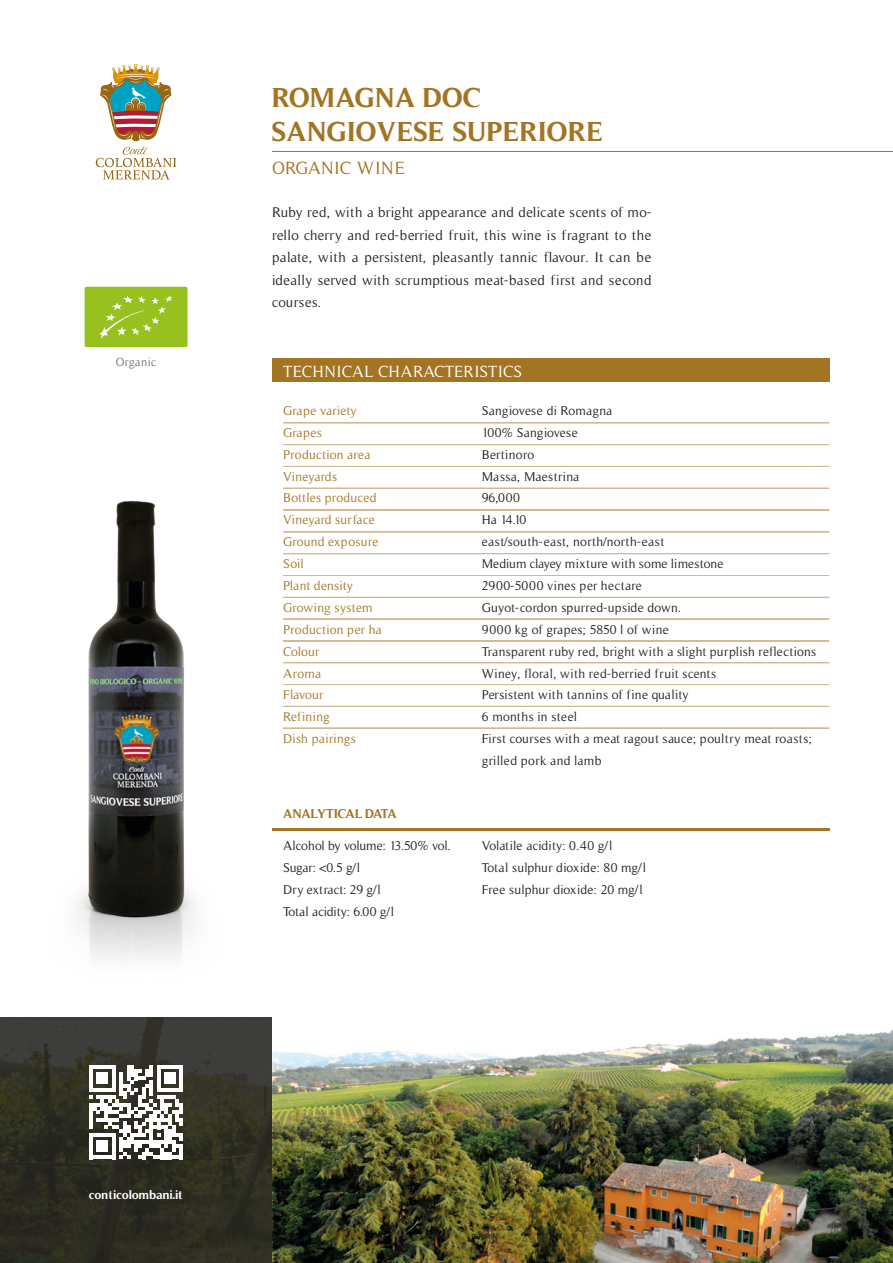
<style>
.page{position:relative;width:893px;height:1263px;background:#fff}
.page>*{position:absolute;margin:0;border:0;box-sizing:border-box;transform-origin:0 0}
.t1{font:700 27.75px "Timeless";color:#a37422}
.t2{font:18px "Timeless";letter-spacing:.025em;color:#a37422}
.t3{font:16.5px "Timeless";letter-spacing:.015em;color:#fff}
.t4{font:14.25px/22.5px "Timeless";letter-spacing:.03em;color:#1d1d1b;text-align:justify}
.t5{font:13.05px/21.9px "Timeless";letter-spacing:.02em;color:#1d1d1b}
.t6{font:13.05px "Timeless";letter-spacing:.015em;color:#a37422}
.t7{font:13.05px "Timeless";letter-spacing:-.025em;color:#1d1d1b}
.t8{font:13.05px "Timeless";color:#1d1d1b}
.t9{font:13.05px "Timeless";letter-spacing:-.01em;color:#1d1d1b}
.t10{font:700 13.05px "Timeless";letter-spacing:-.025em;color:#a37422}
.t11{font:13.05px "Timeless";letter-spacing:-.005em;color:#a37422}
.t12{font:700 12.45px "Timeless";color:#fff}
.t13{font:12px "Timeless";letter-spacing:.03em;color:#70706f}
</style>
<div class="page">
<img style="left:0;top:1017px;width:893px;height:246px">
<svg style="left:96px;top:64px;width:80px;height:116px"></svg>
<hr style="left:272px;top:151px;width:621px;height:1px;background:#a37422">
<div style="left:272px;top:358px;width:557px;height:24px;background:#a37422"></div>
<div style="left:85px;top:287px;width:103px;height:60px;background:#96c11f;border-radius:2px"></div>
<svg style="left:99px;top:295px;width:74px;height:43px"></svg>
<svg style="left:283px;top:422px;width:546px;height:1px"></svg>
<svg style="left:283px;top:444px;width:546px;height:1px"></svg>
<svg style="left:314px;top:466px;width:515px;height:1px"></svg>
<svg style="left:314px;top:488px;width:515px;height:1px"></svg>
<svg style="left:314px;top:510px;width:515px;height:1px"></svg>
<svg style="left:314px;top:531px;width:515px;height:1px"></svg>
<svg style="left:314px;top:553px;width:515px;height:1px"></svg>
<svg style="left:314px;top:575px;width:515px;height:1px"></svg>
<svg style="left:314px;top:597px;width:515px;height:1px"></svg>
<svg style="left:314px;top:619px;width:515px;height:1px"></svg>
<svg style="left:314px;top:640px;width:515px;height:1px"></svg>
<svg style="left:314px;top:662px;width:515px;height:1px"></svg>
<svg style="left:314px;top:684px;width:515px;height:1px"></svg>
<svg style="left:314px;top:706px;width:515px;height:1px"></svg>
<svg style="left:314px;top:728px;width:515px;height:1px"></svg>
<hr style="left:272px;top:828px;width:557px;height:2px;background:#a37422">
<svg style="left:89px;top:1065px;width:94px;height:94px"></svg>
<img style="left:77px;top:465px;width:237px;height:494px">
<p class="t13" style="left:116px;top:355px;width:42px">Organic</p>
<p class="t1" style="left:272px;top:81px;width:211px">ROMAGNA DOC</p>
<p class="t1" style="left:272px;top:115px;width:333px">SANGIOVESE SUPERIORE</p>
<p class="t2" style="left:272px;top:157px;width:134px">ORGANIC WINE</p>
<p class="t4" style="left:272px;top:201px;width:381px">Ruby red, with a bright appearance and delicate scents of mo&shy;rello cherry and red-berried fruit, this wine is fragrant to the palate, with a persistent, pleasantly tannic flavour. It can be ideally served with scrumptious meat-based first and second courses.</p>
<p class="t3" style="left:283px;top:362px;width:240px">TECHNICAL CHARACTERISTICS</p>
<p class="t6" style="left:283px;top:403px;width:75px">Grape variety</p>
<p class="t6" style="left:283px;top:425px;width:40px">Grapes</p>
<p class="t6" style="left:283px;top:447px;width:89px">Production area</p>
<p class="t6" style="left:283px;top:469px;width:55px">Vineyards</p>
<p class="t6" style="left:283px;top:491px;width:95px">Bottles produced</p>
<p class="t6" style="left:283px;top:513px;width:93px">Vineyard surface</p>
<p class="t6" style="left:283px;top:534px;width:97px">Ground exposure</p>
<p class="t6" style="left:283px;top:556px;width:22px">Soil</p>
<p class="t6" style="left:283px;top:578px;width:71px">Plant density</p>
<p class="t6" style="left:283px;top:600px;width:91px">Growing system</p>
<p class="t6" style="left:283px;top:622px;width:100px">Production per ha</p>
<p class="t6" style="left:283px;top:644px;width:38px">Colour</p>
<p class="t6" style="left:283px;top:666px;width:39px">Aroma</p>
<p class="t11" style="left:283px;top:688px;width:42px">Flavour</p>
<p class="t6" style="left:283px;top:710px;width:48px">Refining</p>
<p class="t6" style="left:283px;top:731px;width:74px">Dish pairings</p>
<p class="t5" style="left:482px;top:400px;width:132px">Sangiovese di Romagna</p>
<p class="t9" style="left:482px;top:425px;width:98px">100% Sangiovese</p>
<p class="t5" style="left:482px;top:443px;width:54px">Bertinoro</p>
<p class="t5" style="left:482px;top:465px;width:99px">Massa, Maestrina</p>
<p class="t5" style="left:482px;top:487px;width:40px">96,000</p>
<p class="t5" style="left:482px;top:509px;width:46px">Ha 14.10</p>
<p class="t5" style="left:482px;top:531px;width:184px">east/south-east, north/north-east</p>
<p class="t5" style="left:482px;top:553px;width:243px">Medium clayey mixture with some limestone</p>
<p class="t5" style="left:482px;top:575px;width:162px">2900-5000 vines per hectare</p>
<p class="t5" style="left:482px;top:597px;width:201px">Guyot-cordon spurred-upside down.</p>
<p class="t5" style="left:482px;top:618px;width:189px">9000 kg of grapes; 5850 l of wine</p>
<p class="t5" style="left:482px;top:640px;width:336px">Transparent ruby red, bright with a slight purplish reflections</p>
<p class="t5" style="left:482px;top:662px;width:236px">Winey, floral, with red-berried fruit scents</p>
<p class="t5" style="left:482px;top:684px;width:208px">Persistent with tannins of fine quality</p>
<p class="t5" style="left:482px;top:706px;width:97px">6 months in steel</p>
<p class="t5" style="left:482px;top:728px;width:332px">First courses with a meat ragout sauce; poultry meat roasts; grilled pork and lamb</p>
<p class="t10" style="left:283px;top:806px;width:115px">ANALYTICAL DATA</p>
<p class="t7" style="left:283px;top:838px;width:169px">Alcohol by volume: 13.50% vol.</p>
<p class="t5" style="left:283px;top:856px;width:79px">Sugar: &lt;0.5 g/l</p>
<p class="t5" style="left:283px;top:878px;width:99px">Dry extract: 29 g/l</p>
<p class="t8" style="left:283px;top:904px;width:112px">Total acidity: 6.00 g/l</p>
<p class="t5" style="left:482px;top:834px;width:132px">Volatile acidity: 0.40 g/l</p>
<p class="t5" style="left:482px;top:856px;width:166px">Total sulphur dioxide: 80 mg/l</p>
<p class="t5" style="left:482px;top:878px;width:162px">Free sulphur dioxide: 20 mg/l</p>
<p class="t12" style="left:89px;top:1187px;width:96px">conticolombani.it</p>
</div>
